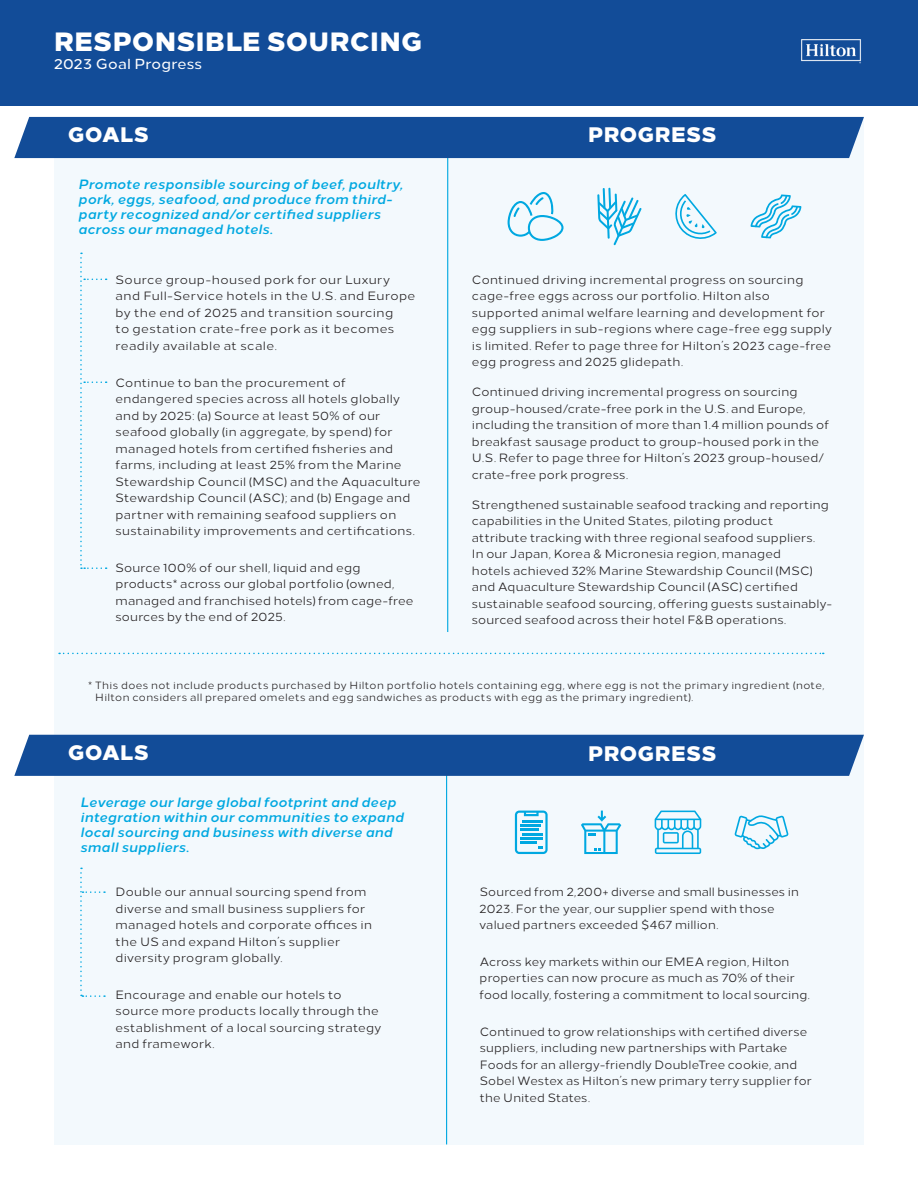
<style>
.page{position:relative;width:918px;height:1188px;background:#fff}
.page>*{position:absolute;margin:0;border:0;box-sizing:border-box;transform-origin:0 0}
.t1{font:800 26.4px "Loew Two Zero";letter-spacing:.02em;color:#fff}
.t2{font:800 21px "Loew Two Zero";letter-spacing:.01em;color:#fff}
.t3{font:500 14.55px "Loew Two Zero";letter-spacing:.015em;color:#fff}
.t4{font:italic 700 13.5px/15px "Loew Two Zero";letter-spacing:.015em;color:#00a8e1}
.t5{font:12px/16.5px "Loew Two Zero";letter-spacing:.015em;color:#242021}
.t6{font:12px/16.5px "Loew Two Zero";letter-spacing:.025em;color:#231f20}
.t7{font:10.5px/12.6px "Loew Two Zero";letter-spacing:.04em;color:#231f20}
</style>
<div class="page">
<div style="left:54px;top:117px;width:810px;height:1027px;background:#f3f9fd"></div>
<div style="left:0;top:0;width:918px;height:106px;background:#124c98"></div>
<svg style="left:59px;top:653px;width:765px;height:1px"></svg>
<svg style="left:508px;top:192px;width:56px;height:49px"></svg>
<svg style="left:597px;top:188px;width:45px;height:57px"></svg>
<svg style="left:675px;top:194px;width:42px;height:45px"></svg>
<svg style="left:751px;top:194px;width:50px;height:44px"></svg>
<svg style="left:80px;top:253px;width:27px;height:316px"></svg>
<hr style="left:447px;top:118px;width:1px;height:514px;background:#00a8e1">
<svg style="left:80px;top:868px;width:25px;height:129px"></svg>
<hr style="left:446px;top:735px;width:1px;height:409px;background:#00a8e1">
<svg style="left:515px;top:811px;width:33px;height:43px"></svg>
<hr style="left:522px;top:833px;width:20px;height:2px;background:#00a8e1">
<hr style="left:520px;top:837px;width:22px;height:2px;background:#00a8e1">
<hr style="left:520px;top:841px;width:17px;height:3px;background:#00a8e1">
<svg style="left:581px;top:811px;width:40px;height:43px"></svg>
<svg style="left:655px;top:811px;width:46px;height:43px"></svg>
<svg style="left:734px;top:815px;width:55px;height:34px"></svg>
<img style="left:801px;top:39px;width:60px;height:25px">
<div style="left:14px;top:117px;width:850px;height:41px;background:#124c98"></div>
<div style="left:14px;top:735px;width:850px;height:41px;background:#124c98"></div>
<h1 class="t1" style="left:54px;top:19px;width:370px">RESPONSIBLE SOURCING</h1>
<p class="t3" style="left:54px;top:52px;width:150px">2023 Goal Progress</p>
<h2 class="t2" style="left:68px;top:117px;width:82px">GOALS</h2>
<p class="t4" style="left:78px;top:175px;width:326px">Promote responsible sourcing of beef, poultry, pork, eggs, seafood, and produce from third&shy;party recognized and/or certified suppliers across our managed hotels.</p>
<p class="t6" style="left:116px;top:270px;width:301px">Source group-housed pork for our Luxury and Full-Service hotels in the U.S. and Europe by the end of 2025 and transition sourcing<br>to gestation crate-free pork as it becomes readily available at scale.</p>
<p class="t6" style="left:116px;top:373px;width:306px">Continue to ban the procurement of endangered species across all hotels globally and by 2025: (a) Source at least 50% of our seafood globally (in aggregate, by spend) for managed hotels from certified fisheries and farms, including at least 25% from the Marine Stewardship Council (MSC) and the Aquaculture Stewardship Council (ASC); and (b) Engage and partner with remaining seafood suppliers on sustainability improvements and certifications.</p>
<p class="t6" style="left:116px;top:558px;width:300px">Source 100% of our shell, liquid and egg products* across our global portfolio (owned, managed and franchised hotels) from cage-free sources by the end of 2025.</p>
<h2 class="t2" style="left:588px;top:117px;width:130px">PROGRESS</h2>
<p class="t5" style="left:472px;top:270px;width:362px">Continued driving incremental progress on sourcing cage-free eggs across our portfolio. Hilton also supported animal welfare learning and development for egg suppliers in sub-regions where cage-free egg supply is limited. Refer to page three for Hilton’s 2023 cage-free egg progress and 2025 glidepath.</p>
<p class="t5" style="left:472px;top:383px;width:359px">Continued driving incremental progress on sourcing group-housed/crate-free pork in the U.S. and Europe, including the transition of more than 1.4 million pounds of breakfast sausage product to group-housed pork in the U.S. Refer to page three for Hilton’s 2023 group-housed/ crate-free pork progress.</p>
<p class="t5" style="left:472px;top:495px;width:362px">Strengthened sustainable seafood tracking and reporting capabilities in the United States, piloting product<br>attribute tracking with three regional seafood suppliers.<br>In our Japan, Korea &amp; Micronesia region, managed<br>hotels achieved 32% Marine Stewardship Council (MSC) and Aquaculture Stewardship Council (ASC) certified sustainable seafood sourcing, offering guests sustainably&shy;sourced seafood across their hotel F&amp;B operations.</p>
<p class="t7" style="left:95px;top:678px;width:731px;text-indent:-7px">* This does not include products purchased by Hilton portfolio hotels containing egg, where egg is not the primary ingredient (note,<br>Hilton considers all prepared omelets and egg sandwiches as products with egg as the primary ingredient).</p>
<h2 class="t2" style="left:68px;top:735px;width:82px">GOALS</h2>
<h2 class="t2" style="left:588px;top:736px;width:130px">PROGRESS</h2>
<p class="t4" style="left:80px;top:793px;width:325px">Leverage our large global footprint and deep integration within our communities to expand local sourcing and business with diverse and small suppliers.</p>
<p class="t5" style="left:116px;top:883px;width:258px">Double our annual sourcing spend from diverse and small business suppliers for managed hotels and corporate offices in the US and expand Hilton’s supplier diversity program globally.</p>
<p class="t5" style="left:116px;top:985px;width:267px">Encourage and enable our hotels to source more products locally through the establishment of a local sourcing strategy and framework.</p>
<p class="t5" style="left:480px;top:883px;width:321px">Sourced from 2,200+ diverse and small businesses in<br>2023. For the year, our supplier spend with those valued partners exceeded $467 million.</p>
<p class="t5" style="left:480px;top:952px;width:332px">Across key markets within our EMEA region, Hilton properties can now procure as much as 70% of their food locally, fostering a commitment to local sourcing.</p>
<p class="t5" style="left:480px;top:1022px;width:333px">Continued to grow relationships with certified diverse suppliers, including new partnerships with Partake Foods for an allergy-friendly DoubleTree cookie, and Sobel Westex as Hilton’s new primary terry supplier for the United States.</p>
</div>
